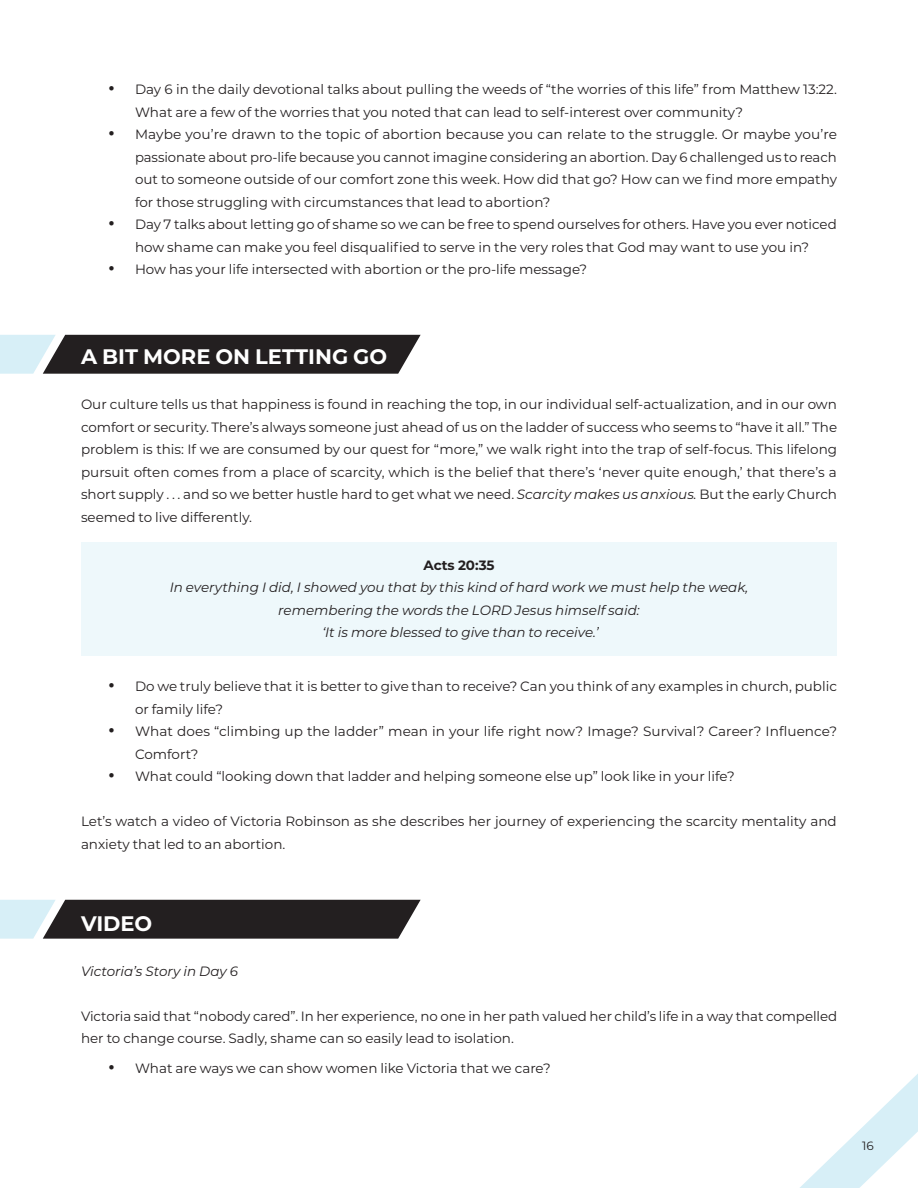
<style>
.page{position:relative;width:918px;height:1188px;background:#fff}
.page>*{position:absolute;margin:0;border:0;box-sizing:border-box;transform-origin:0 0}
.t1{font:700 21px "Montserrat";color:#fff}
.t2{font:13.5px/22.5px "Montserrat";color:#231f20}
.t3{font:italic 13.5px "Montserrat";color:#231f20}
.t4{font:700 13.5px "Montserrat";color:#231f20}
.t5{font:12px "Montserrat";color:#231f20}
.s1{font-style:italic}
</style>
<div class="page">
<svg style="left:800px;top:1074px;width:118px;height:114px"></svg>
<svg style="left:0;top:335px;width:421px;height:39px;background:#424143"></svg>
<svg style="left:0;top:900px;width:421px;height:39px;background:#424143"></svg>
<div style="left:82px;top:542px;width:755px;height:113px;background:#eef8fb"></div>
<div style="left:81px;top:1060px;width:756px;height:17px;background:#fff"></div>
<p class="t2" style="left:135px;top:78px;width:703px;text-indent:-27px">• Day 6 in the daily devotional talks about pulling the weeds of “the worries of this life” from Matthew 13:22.<br>What are a few of the worries that you noted that can lead to self-interest over community?</p>
<p class="t2" style="left:135px;top:123px;width:704px;text-align:justify;text-indent:-27px">• Maybe you’re drawn to the topic of abortion because you can relate to the struggle. Or maybe you’re passionate about pro-life because you cannot imagine considering an abortion. Day 6 challenged us to reach out to someone outside of our comfort zone this week. How did that go? How can we find more empathy for those struggling with circumstances that lead to abortion?</p>
<p class="t2" style="left:108px;top:213px;width:730px;text-align:center">• Day 7 talks about letting go of shame so we can be free to spend ourselves for others. Have you ever noticed how shame can make you feel disqualified to serve in the very roles that God may want to use you in?</p>
<p class="t2" style="left:108px;top:258px;width:481px">• How has your life intersected with abortion or the pro-life message?</p>
<p class="t1" style="left:81px;top:341px;width:308px">A BIT MORE ON LETTING GO</p>
<p class="t2" style="left:81px;top:393px;width:758px;text-align:justify">Our culture tells us that happiness is found in reaching the top, in our individual self-actualization, and in our own comfort or security. There’s always someone just ahead of us on the ladder of success who seems to “have it all.” The problem is this: If we are consumed by our quest for “more,” we walk right into the trap of self-focus. This lifelong pursuit often comes from a place of scarcity, which is the belief that there’s ‘never quite enough,’ that there’s a short supply . . . and so we better hustle hard to get what we need. <span class="s1">Scarcity makes us anxious.</span> But the early Church seemed to live differently.</p>
<p class="t4" style="left:423px;top:555px;width:73px">Acts 20:35</p>
<p class="t3" style="left:170px;top:578px;width:580px">In everything I did, I showed you that by this kind of hard work we must help the weak,</p>
<p class="t3" style="left:278px;top:601px;width:363px">remembering the words the LORD Jesus himself said:</p>
<p class="t3" style="left:322px;top:623px;width:278px">‘It is more blessed to give than to receive.’</p>
<p class="t2" style="left:135px;top:675px;width:704px;text-indent:-27px">• Do we truly believe that it is better to give than to receive? Can you think of any examples in church, public or family life?</p>
<p class="t2" style="left:135px;top:720px;width:704px;text-indent:-27px">• What does “climbing up the ladder” mean in your life right now? Image? Survival? Career? Influence?<br>Comfort?</p>
<p class="t2" style="left:108px;top:765px;width:628px">• What could “looking down that ladder and helping someone else up” look like in your life?</p>
<p class="t2" style="left:81px;top:810px;width:757px">Let’s watch a video of Victoria Robinson as she describes her journey of experiencing the scarcity mentality and anxiety that led to an abortion.</p>
<p class="t1" style="left:81px;top:908px;width:73px">VIDEO</p>
<p class="t3" style="left:81px;top:962px;width:159px">Victoria’s Story in Day 6</p>
<p class="t2" style="left:81px;top:1004px;width:758px">Victoria said that “nobody cared”. In her experience, no one in her path valued her child’s life in a way that compelled her to change course. Sadly, shame can so easily lead to isolation.</p>
<p class="t2" style="left:108px;top:1057px;width:444px">• What are ways we can show women like Victoria that we care?</p>
<p class="t5" style="left:862px;top:1137px;width:13px">16</p>
</div>
